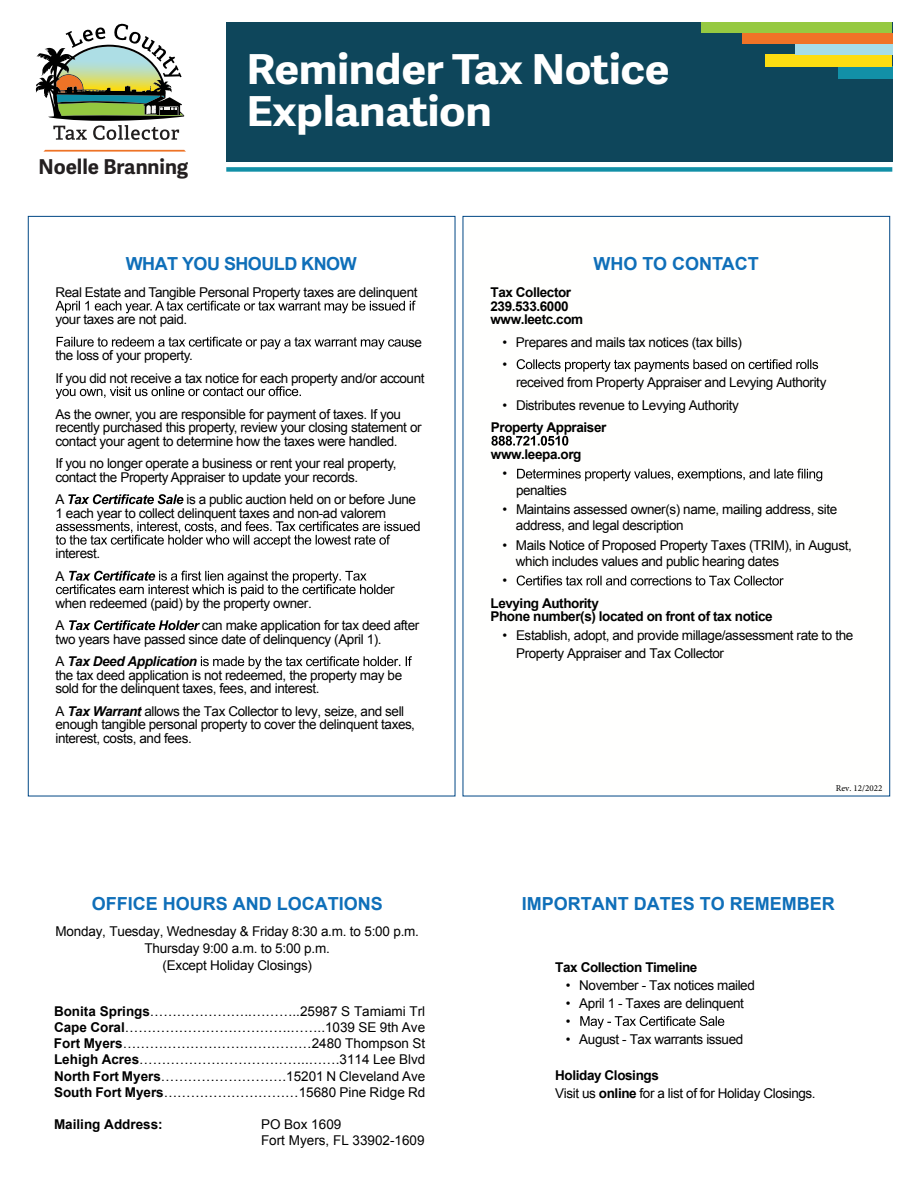
<style>
.page{position:relative;width:918px;height:1188px;background:#fff}
.page>*{position:absolute;margin:0;border:0;box-sizing:border-box;transform-origin:0 0}
.t1{font:700 41.25px/42.5px "Adelle Sans";letter-spacing:-.01em;color:#fff;scale:1.1 1}
.t2{font:700 20.55px "Adelle Sans";color:#231f20}
.t3{font:700 18px "Arial";color:#0f6fb9}
.t4{font:700 18px "Arial";letter-spacing:-.03em;color:#0f6fb9}
.t5{font:13.5px/13.5px "Arial";letter-spacing:-.03em;color:#000}
.t6{font:700 13.5px/13.5px "Arial";letter-spacing:-.03em;color:#000}
.t7{font:13.5px/16.2px "Arial";color:#000}
.t8{font:700 13.5px "Arial";color:#000}
.t9{font:9px "Minion Pro";color:#000}
.s1{font-weight:700;font-style:italic}
.s2{font-weight:700}
</style>
<div class="page">
<div style="left:463px;top:216px;width:427px;height:580px;background:#fffffe;border:1px solid #004785"></div>
<div style="left:28px;top:216px;width:427px;height:580px;background:#fff;border:1px solid #004785"></div>
<svg style="left:55px;top:301px;width:361px;height:12px"></svg>
<svg style="left:57px;top:337px;width:351px;height:12px"></svg>
<svg style="left:56px;top:386px;width:245px;height:13px"></svg>
<svg style="left:68px;top:494px;width:115px;height:10px"></svg>
<svg style="left:56px;top:521px;width:364px;height:26px"></svg>
<svg style="left:56px;top:571px;width:334px;height:26px"></svg>
<svg style="left:69px;top:620px;width:131px;height:10px"></svg>
<svg style="left:201px;top:656px;width:211px;height:13px"></svg>
<svg style="left:517px;top:359px;width:301px;height:13px"></svg>
<svg style="left:491px;top:436px;width:77px;height:10px"></svg>
<svg style="left:517px;top:469px;width:305px;height:12px"></svg>
<svg style="left:517px;top:576px;width:267px;height:10px"></svg>
<svg style="left:580px;top:1016px;width:144px;height:13px"></svg>
<div style="left:226px;top:22px;width:666px;height:140px;background:#0e465b"></div>
<div style="left:226px;top:167px;width:666px;height:5px;background:#1290a7"></div>
<div style="left:838px;top:67px;width:54px;height:12px;background:#1290a7"></div>
<div style="left:765px;top:55px;width:127px;height:12px;background:#fedd11"></div>
<div style="left:795px;top:44px;width:97px;height:11px;background:#a7dde9"></div>
<div style="left:742px;top:33px;width:150px;height:11px;background:#f07327"></div>
<div style="left:702px;top:22px;width:190px;height:11px;background:#96c941"></div>
<svg style="left:43px;top:150px;width:143px;height:2px"></svg>
<svg style="left:36px;top:23px;width:148px;height:117px"></svg>
<h2 class="t2" style="left:39px;top:154px;width:151px">Noelle Branning</h2>
<h1 class="t1" style="left:247px;top:49px;width:386px">Reminder Tax Notice<br>Explanation</h1>
<h3 class="t4" style="left:126px;top:252px;width:232px">WHAT YOU SHOULD KNOW</h3>
<p class="t5" style="left:56px;top:279px;width:364px;line-height:27px">Real Estate and Tangible Personal Property taxes are delinquent your taxes are not paid.</p>
<p class="t5" style="left:408px;top:335px;width:15px">se</p>
<p class="t5" style="left:55px;top:344px;width:371px;line-height:22.5px">the loss of your property.<br>If you did not receive a tax notice for each property and/or account</p>
<p class="t5" style="left:55px;top:407px;width:368px">As the owner, you are responsible for payment of taxes. If you recently purchased this property, review your closing statement or contact your agent to determine how the taxes were handled.</p>
<p class="t5" style="left:55px;top:457px;width:343px">If you no longer operate a business or rent your real property, contact the Property Appraiser to update your records.</p>
<p class="t5" style="left:55px;top:493px;width:11px">A</p>
<p class="t5" style="left:55px;top:493px;width:362px;text-indent:131px">is a public auction held on or before June<br>1 each year to collect delinquent taxes and non-ad valorem</p>
<p class="t5" style="left:56px;top:542px;width:46px;line-height:22.5px">interest.<br>A</p>
<p class="t5" style="left:390px;top:583px;width:6px">r</p>
<p class="t5" style="left:55px;top:592px;width:258px;line-height:22.5px">when redeemed (paid) by the property owner.<br>A</p>
<p class="t5" style="left:55px;top:619px;width:365px;text-indent:146px">can make application for tax deed after two years have passed since date of delinquency (April 1).</p>
<p class="t5" style="left:55px;top:655px;width:348px">A <span class="s1">Tax Deed Application<br></span>the tax deed application is not redeemed, the property may be sold for the delinquent taxes, fees, and interest.</p>
<p class="t5" style="left:55px;top:704px;width:361px">A <span class="s1">Tax Warrant</span> allows the Tax Collector to levy, seize, and sell enough tangible personal property to cover the delinquent taxes, interest, costs, and fees.</p>
<h3 class="t3" style="left:92px;top:892px;width:293px">OFFICE HOURS AND LOCATIONS</h3>
<p class="t5" style="left:55px;top:923px;width:365px;line-height:17.2px;text-align:center">Monday, Tuesday, Wednesday &amp; Friday 8:30 a.m. to 5:00 p.m.<br>Thursday 9:00 a.m. to 5:00 p.m.<br>(Except Holiday Closings)</p>
<p class="t5" style="left:54px;top:1003px;width:373px;line-height:16.2px;text-align:justify"><span class="s2">Bonita Springs</span>…………………..………..25987 S Tamiami Trl <span class="s2">Cape Coral</span>……………………………….……..1039 SE 9th Ave <span class="s2">Fort Myers</span>……………………………………2480 Thompson St <span class="s2">Lehigh Acres</span>………………………………..…….3114 Lee Blvd <span class="s2">North Fort Myers</span>……………………….15201 N Cleveland Ave <span class="s2">South Fort Myers</span>…………………………15680 Pine Ridge Rd</p>
<p class="t8" style="left:54px;top:1116px;width:110px">Mailing Address:</p>
<p class="t7" style="left:261px;top:1116px;width:165px">PO Box 1609<br>Fort Myers, FL 33902-1609</p>
<h3 class="t3" style="left:593px;top:252px;width:167px">WHO TO CONTACT</h3>
<p class="t6" style="left:490px;top:286px;width:94px">Tax Collector<br>239.533.6000 www.leetc.com</p>
<p class="t5" style="left:502px;top:331px;width:241px;line-height:22.5px">• Prepares and mails tax notices (tax bills) •</p>
<p class="t5" style="left:516px;top:376px;width:312px">received from Property Appraiser and Levying Authority</p>
<p class="t5" style="left:503px;top:398px;width:238px">• Distributes revenue to Levying Authority</p>
<p class="t6" style="left:491px;top:414px;width:117px;line-height:27px">Property Appraiser www.leepa.org</p>
<p class="t5" style="left:502px;top:467px;width:6px">•</p>
<p class="t5" style="left:516px;top:483px;width:52px">penalties</p>
<p class="t5" style="left:516px;top:501px;width:323px;line-height:16.2px;text-indent:-13px">• Maintains assessed owner(s) name, mailing address, site address, and legal description</p>
<p class="t5" style="left:516px;top:537px;width:337px;line-height:16.2px;text-indent:-13px">• Mails Notice of Proposed Property Taxes (TRIM), in August, which includes values and public hearing dates</p>
<p class="t5" style="left:502px;top:574px;width:6px">•</p>
<p class="t6" style="left:490px;top:596px;width:284px">Levying Authority<br>Phone number(s) located on front of tax notice</p>
<p class="t5" style="left:516px;top:627px;width:339px;line-height:18px;text-indent:-14px">• Establish, adopt, and provide millage/assessment rate to the<br>Property Appraiser and Tax Collector</p>
<p class="t9" style="left:836px;top:782px;width:48px">Rev. 12/2022</p>
<h3 class="t3" style="left:522px;top:892px;width:315px">IMPORTANT DATES TO REMEMBER</h3>
<p class="t6" style="left:555px;top:961px;width:144px">Tax Collection Timeline</p>
<p class="t5" style="left:566px;top:978px;width:191px">• November - Tax notices mailed</p>
<p class="t5" style="left:566px;top:994px;width:180px;line-height:18px">• April 1 - Taxes are delinquent •</p>
<p class="t5" style="left:566px;top:1032px;width:179px">• August - Tax warrants issued</p>
<p class="t5" style="left:555px;top:1066px;width:262px;line-height:18px"><span class="s2">Holiday Closings<br></span>Visit us <span class="s2">online</span> for a list of for Holiday Closings.</p>
</div>
